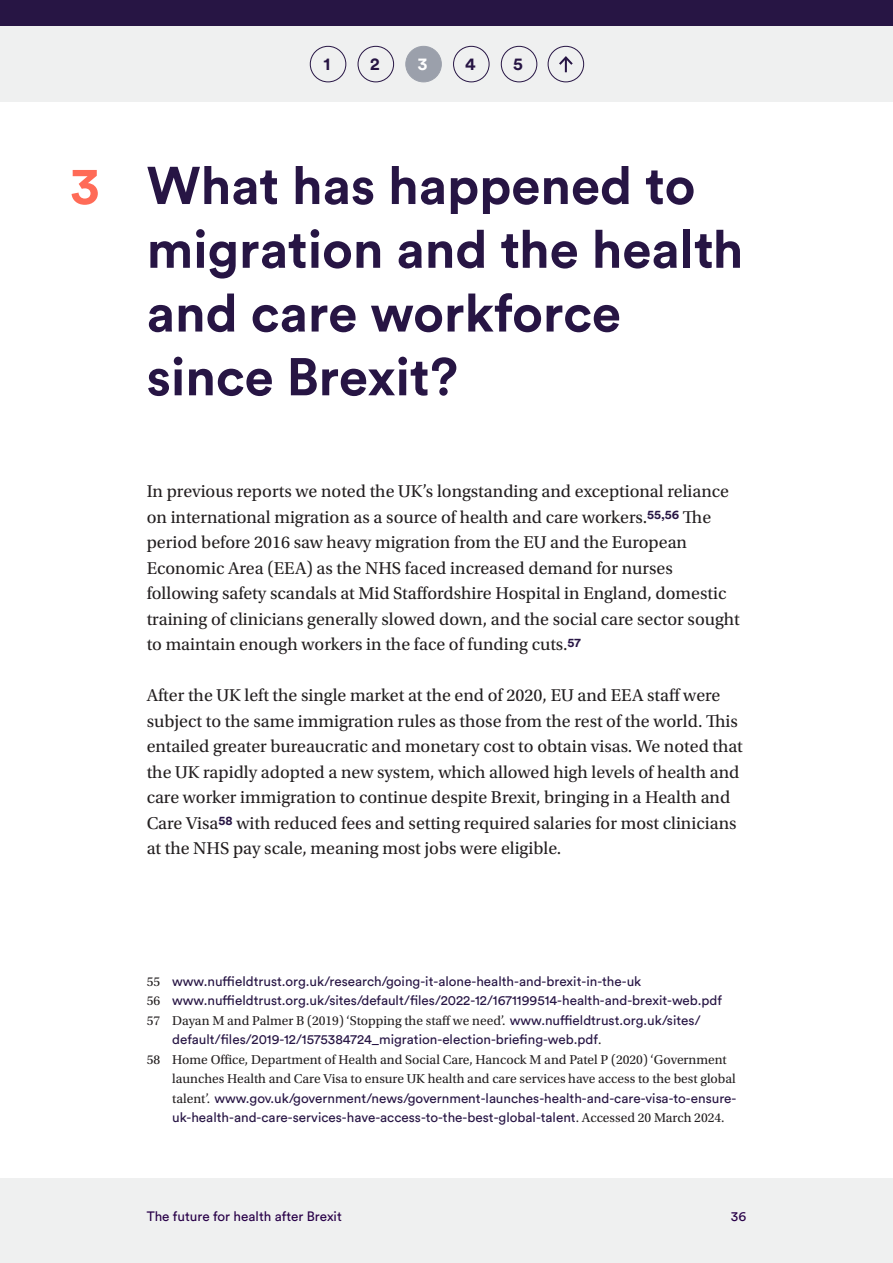
<style>
.page{position:relative;width:893px;height:1263px;background:#fff}
.page>*{position:absolute;margin:0;border:0;box-sizing:border-box;transform-origin:0 0}
.Heading_1{font:700 52.5px/63.8px "Circular Pro";color:#271544}
.Chapter_Number{font:700 52.5px "Circular Pro";color:#ff6b57}
.Body_text{font:18px/25.5px "Utopia Std";color:#231f20}
.t1{font:700 17.55px "Circular Pro";color:#271544}
.t2{font:700 17.55px "Circular Pro";color:#fff}
.Footnotes{font:13.5px/19.5px "Utopia Std";color:#231f20}
.Footnotes-2{font:13.5px/19.5px "Circular Pro";color:#271544}
.t3{font:13.5px "Circular Pro";color:#280048}
.s1{font-family:"Utopia Std";color:#231f20}
.s2{font-family:"Circular Pro";color:#271544}
</style>
<div class="page">
<div style="left:0;top:0;width:893px;height:26px;background:#271544"></div>
<div style="left:0;top:26px;width:893px;height:76px;background:#eff0f0"></div>
<div style="left:0;top:1179px;width:893px;height:84px;background:#eff0f0"></div>
<div style="left:406px;top:46px;width:35px;height:36px;background:#9ba0ab;border-radius:50%"></div>
<div style="left:405px;top:46px;width:37px;height:36px;border:1px solid #9ba0ab;border-radius:50%"></div>
<div style="left:548px;top:46px;width:36px;height:36px;border:1px solid #271544;border-radius:50%"></div>
<svg style="left:559px;top:56px;width:14px;height:16px"></svg>
<div style="left:310px;top:46px;width:36px;height:36px;border:1px solid #271544;border-radius:50%"></div>
<div style="left:358px;top:46px;width:36px;height:36px;border:1px solid #271544;border-radius:50%"></div>
<div style="left:453px;top:46px;width:36px;height:36px;border:1px solid #271544;border-radius:50%"></div>
<div style="left:501px;top:46px;width:36px;height:36px;border:1px solid #271544;border-radius:50%"></div>
<p class="Chapter_Number" style="left:71px;top:149px;width:30px">3</p>
<p class="t1" style="left:324px;top:52px;width:8px">1</p>
<p class="t1" style="left:370px;top:52px;width:11px">2</p>
<p class="t2" style="left:418px;top:52px;width:11px">3</p>
<p class="t1" style="left:465px;top:52px;width:12px">4</p>
<p class="t1" style="left:513px;top:52px;width:11px">5</p>
<p class="Heading_1" style="left:147px;top:152px;width:598px">What has happened to migration and the health and care workforce since Brexit?</p>
<p class="Body_text" style="left:147px;top:479px;width:594px">In previous reports we noted the UK’s longstanding and exceptional reliance on international migration as a source of health and care workers.<sup>55,56</sup> The period before 2016 saw heavy migration from the EU and the European Economic Area (EEA) as the NHS faced increased demand for nurses following safety scandals at Mid Staffordshire Hospital in England, domestic training of clinicians generally slowed down, and the social care sector sought to maintain enough workers in the face of funding cuts.<sup>57</sup></p>
<p class="Body_text" style="left:147px;top:683px;width:598px">After the UK left the single market at the end of 2020, EU and EEA staff were subject to the same immigration rules as those from the rest of the world. This entailed greater bureaucratic and monetary cost to obtain visas. We noted that the UK rapidly adopted a new system, which allowed high levels of health and care worker immigration to continue despite Brexit, bringing in a Health and Care Visa<sup>58</sup> with reduced fees and setting required salaries for most clinicians at the NHS pay scale, meaning most jobs were eligible.</p>
<p class="Footnotes-2" style="left:147px;top:970px;width:496px"><span class="s1">55</span> www.nuffieldtrust.org.uk/research/going-it-alone-health-and-brexit-in-the-uk</p>
<p class="Footnotes-2" style="left:147px;top:990px;width:577px"><span class="s1">56</span> www.nuffieldtrust.org.uk/sites/default/files/2022-12/1671199514-health-and-brexit-web.pdf</p>
<p class="Footnotes-2" style="left:172px;top:1009px;width:530px;text-indent:-26px"><span class="s1">57 Dayan M and Palmer B (2019) ‘Stopping the staff we need’.</span> www.nuffieldtrust.org.uk/sites/ default/files/2019-12/1575384724_migration-election-briefing-web.pdf<span class="s1">.</span></p>
<p class="Footnotes" style="left:172px;top:1050px;width:566px;text-indent:-26px">58 Home Office, Department of Health and Social Care, Hancock M and Patel P (2020) ‘Government launches Health and Care Visa to ensure UK health and care services have access to the best global talent’. <span class="s2">www.gov.uk/government/news/government-launches-health-and-care-visa-to-ensure&shy;uk-health-and-care-services-have-access-to-the-best-global-talent</span>. Accessed 20 March 2024.</p>
<p class="t3" style="left:147px;top:1207px;width:197px">The future for health after Brexit</p>
<p class="t3" style="left:731px;top:1207px;width:17px">36</p>
</div>
